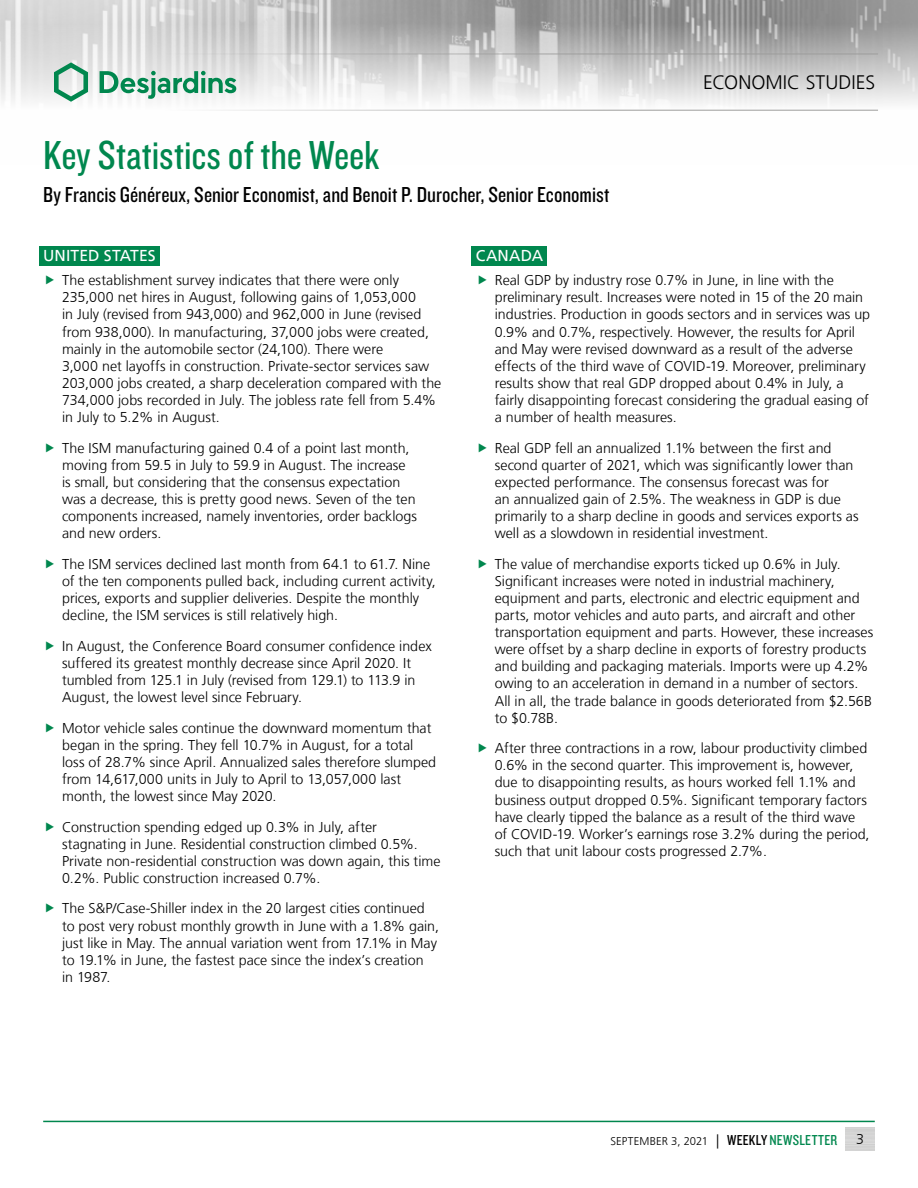
<style>
.page{position:relative;width:918px;height:1188px;background:#fff}
.page>*{position:absolute;margin:0;border:0;box-sizing:border-box;transform-origin:0 0}
.t1{font:42px "Knockout 29 Junior Ltweight";color:#00874e}
.t2{font:22.5px "Knockout 29 Junior Ltweight";color:#000}
.t3{font:300 19.5px "Frutiger LT";letter-spacing:.005em;color:#000}
.t4{font:15.75px "Frutiger LT";letter-spacing:.005em;color:#fff}
.t5{font:300 14.25px/17.1px "Frutiger LT";color:#000}
.t6{font:300 11.25px "Frutiger LT";color:#000}
.s1{font-size:14.25px}
.s2{font-family:"Knockout 29 Junior Ltweight";font-weight:400;font-size:15px}
.s3{font-family:"Knockout 29 Junior Ltweight";font-weight:400;font-size:15px;color:#00874e}
</style>
<div class="page">
<img style="left:0;top:0;width:918px;height:110px">
<hr style="left:0;top:54px;width:878px;height:1px;background:#9d9d9c">
<hr style="left:0;top:110px;width:878px;height:1px;background:#9d9d9c">
<svg style="left:54px;top:62px;width:34px;height:40px"></svg>
<svg style="left:100px;top:71px;width:136px;height:28px"></svg>
<hr style="left:43px;top:1121px;width:832px;height:1px;background:#00874e">
<div style="left:39px;top:246px;width:121px;height:19px;background:#00874e"></div>
<div style="left:472px;top:246px;width:75px;height:19px;background:#00874e"></div>
<h1 class="t1" style="left:43px;top:128px;width:338px">Key Statistics of the Week</h1>
<h3 class="t2" style="left:43px;top:180px;width:568px">By Francis Généreux, Senior Economist, and Benoit P. Durocher, Senior Economist</h3>
<h3 class="t3" style="left:703px;top:72px;width:174px">ECONOMIC STUDIES</h3>
<p class="t4" style="left:43px;top:247px;width:114px">UNITED STATES</p>
<p class="t4" style="left:476px;top:247px;width:69px">CANADA</p>
<p class="t5" style="left:495px;top:272px;width:377px">Real GDP by industry rose 0.7% in June, in line with the preliminary result. Increases were noted in 15 of the 20 main industries. Production in goods sectors and in services was up 0.9% and 0.7%, respectively. However, the results for April and May were revised downward as a result of the adverse effects of the third wave of COVID-19. Moreover, preliminary results show that real GDP dropped about 0.4% in July, a fairly disappointing forecast considering the gradual easing of a number of health measures.</p>
<p class="t5" style="left:495px;top:439px;width:365px">Real GDP fell an annualized 1.1% between the first and second quarter of 2021, which was significantly lower than expected performance. The consensus forecast was for<br>an annualized gain of 2.5%. The weakness in GDP is due primarily to a sharp decline in goods and services exports as well as a slowdown in residential investment.</p>
<p class="t5" style="left:495px;top:555px;width:348px">The value of merchandise exports ticked up 0.6% in July.</p>
<p class="t5" style="left:495px;top:573px;width:341px">Significant increases were noted in industrial machinery,</p>
<p class="t5" style="left:495px;top:590px;width:380px">equipment and parts, electronic and electric equipment and parts, motor vehicles and auto parts, and aircraft and other transportation equipment and parts. However, these increases were offset by a sharp decline in exports of forestry products and building and packaging materials. Imports were up 4.2% owing to an acceleration in demand in a number of sectors.<br>All in all, the trade balance in goods deteriorated from $2.56B to $0.78B.</p>
<p class="t5" style="left:495px;top:740px;width:376px">After three contractions in a row, labour productivity climbed 0.6% in the second quarter. This improvement is, however, due to disappointing results, as hours worked fell 1.1% and business output dropped 0.5%. Significant temporary factors have clearly tipped the balance as a result of the third wave of COVID-19. Worker’s earnings rose 3.2% during the period, such that unit labour costs progressed 2.7%.</p>
<p class="t5" style="left:62px;top:272px;width:381px">The establishment survey indicates that there were only 235,000 net hires in August, following gains of 1,053,000<br>in July (revised from 943,000) and 962,000 in June (revised from 938,000). In manufacturing, 37,000 jobs were created, mainly in the automobile sector (24,100). There were<br>3,000 net layoffs in construction. Private-sector services saw 203,000 jobs created, a sharp deceleration compared with the 734,000 jobs recorded in July. The jobless rate fell from 5.4% in July to 5.2% in August.</p>
<p class="t5" style="left:62px;top:439px;width:357px">The ISM manufacturing gained 0.4 of a point last month, moving from 59.5 in July to 59.9 in August. The increase is small, but considering that the consensus expectation was a decrease, this is pretty good news. Seven of the ten components increased, namely inventories, order backlogs and new orders.</p>
<p class="t5" style="left:62px;top:555px;width:375px">The ISM services declined last month from 64.1 to 61.7. Nine of the ten components pulled back, including current activity, prices, exports and supplier deliveries. Despite the monthly decline, the ISM services is still relatively high.</p>
<p class="t5" style="left:62px;top:637px;width:371px">In August, the Conference Board consumer confidence index suffered its greatest monthly decrease since April 2020. It tumbled from 125.1 in July (revised from 129.1) to 113.9 in August, the lowest level since February.</p>
<p class="t5" style="left:62px;top:719px;width:376px">Motor vehicle sales continue the downward momentum that began in the spring. They fell 10.7% in August, for a total loss of 28.7% since April. Annualized sales therefore slumped from 14,617,000 units in July to April to 13,057,000 last month, the lowest since May 2020.</p>
<p class="t5" style="left:62px;top:818px;width:380px">Construction spending edged up 0.3% in July, after stagnating in June. Residential construction climbed 0.5%.<br>Private non-residential construction was down again, this time 0.2%. Public construction increased 0.7%.</p>
<p class="t5" style="left:62px;top:900px;width:378px">The S&amp;P/Case-Shiller index in the 20 largest cities continued to post very robust monthly growth in June with a 1.8% gain, just like in May. The annual variation went from 17.1% in May to 19.1% in June, the fastest pace since the index’s creation<br>in 1987.</p>
<p class="t6" style="left:611px;top:1135px;width:228px">SEPTEMBER 3, 2021 <span class="s1">|</span> <span class="s2">WEEKLY</span> <span class="s3">NEWSLETTER</span></p>
<p class="t5" style="left:856px;top:1131px;width:9px">3</p>
</div>
